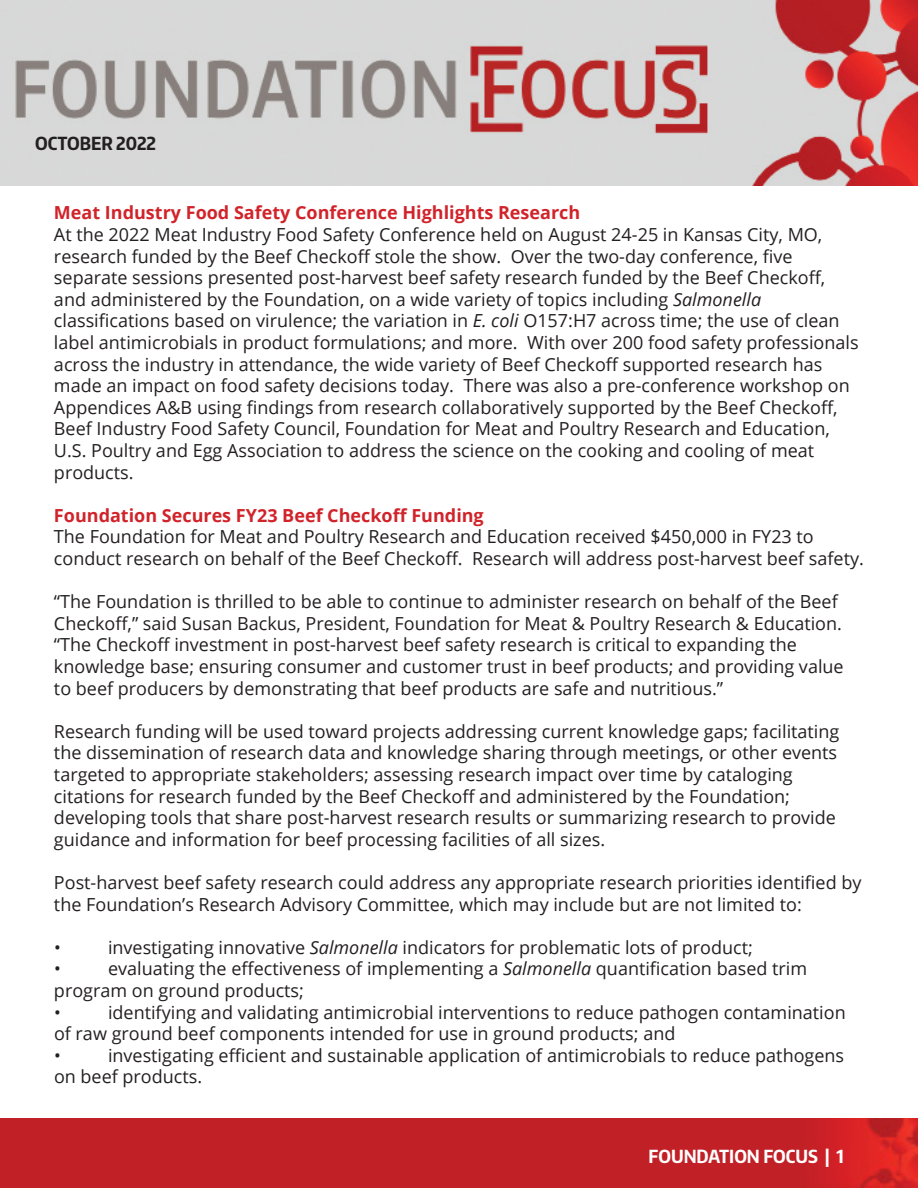
<style>
.page{position:relative;width:918px;height:1188px;background:#fff}
.page>*{position:absolute;margin:0;border:0;box-sizing:border-box;transform-origin:0 0}
.Paragraph_Style_1{font:18px/21.6px "Open Sans";color:#231f20}
.t1{font:700 18px "Open Sans";color:#d1232a}
.t2{font:700 18px "Encode Sans Condensed";color:#fff}
.t3{font:700 18px "Encode Sans Condensed";color:#231f20}
.s1{font-style:italic}
</style>
<div class="page">
<img style="left:0;top:1119px;width:918px;height:69px">
<img style="left:0;top:0;width:918px;height:186px">
<p class="t3" style="left:35px;top:131px;width:123px">OCTOBER 2022</p>
<p class="t1" style="left:54px;top:200px;width:528px">Meat Industry Food Safety Conference Highlights Research</p>
<p class="Paragraph_Style_1" style="left:54px;top:223px;width:806px">At the 2022 Meat Industry Food Safety Conference held on August 24-25 in Kansas City, MO, research funded by the Beef Checkoff stole the show. Over the two-day conference, five separate sessions presented post-harvest beef safety research funded by the Beef Checkoff, and administered by the Foundation, on a wide variety of topics including <span class="s1">Salmonella </span>classifications based on virulence; the variation in <span class="s1">E. coli</span> O157:H7 across time; the use of clean label antimicrobials in product formulations; and more. With over 200 food safety professionals across the industry in attendance, the wide variety of Beef Checkoff supported research has made an impact on food safety decisions today. There was also a pre-conference workshop on Appendices A&amp;B using findings from research collaboratively supported by the Beef Checkoff, Beef Industry Food Safety Council, Foundation for Meat and Poultry Research and Education, U.S. Poultry and Egg Association to address the science on the cooking and cooling of meat products.</p>
<p class="t1" style="left:54px;top:503px;width:431px">Foundation Secures FY23 Beef Checkoff Funding</p>
<p class="Paragraph_Style_1" style="left:54px;top:526px;width:811px">The Foundation for Meat and Poultry Research and Education received $450,000 in FY23 to conduct research on behalf of the Beef Checkoff. Research will address post-harvest beef safety.</p>
<p class="Paragraph_Style_1" style="left:54px;top:590px;width:791px">“The Foundation is thrilled to be able to continue to administer research on behalf of the Beef Checkoff,” said Susan Backus, President, Foundation for Meat &amp; Poultry Research &amp; Education. “The Checkoff investment in post-harvest beef safety research is critical to expanding the knowledge base; ensuring consumer and customer trust in beef products; and providing value to beef producers by demonstrating that beef products are safe and nutritious.”</p>
<p class="Paragraph_Style_1" style="left:54px;top:720px;width:787px">Research funding will be used toward projects addressing current knowledge gaps; facilitating the dissemination of research data and knowledge sharing through meetings, or other events targeted to appropriate stakeholders; assessing research impact over time by cataloging citations for research funded by the Beef Checkoff and administered by the Foundation; developing tools that share post-harvest research results or summarizing research to provide guidance and information for beef processing facilities of all sizes.</p>
<p class="Paragraph_Style_1" style="left:54px;top:871px;width:809px">Post-harvest beef safety research could address any appropriate research priorities identified by the Foundation’s Research Advisory Committee, which may include but are not limited to:</p>
<p class="Paragraph_Style_1" style="left:54px;top:936px;width:8px">•</p>
<p class="Paragraph_Style_1" style="left:108px;top:936px;width:646px">investigating innovative <span class="s1">Salmonella</span> indicators for problematic lots of product;</p>
<p class="Paragraph_Style_1" style="left:54px;top:958px;width:8px">•</p>
<p class="Paragraph_Style_1" style="left:54px;top:958px;width:755px;text-indent:54px">evaluating the effectiveness of implementing a <span class="s1">Salmonella</span> quantification based trim program on ground products;</p>
<p class="Paragraph_Style_1" style="left:54px;top:1001px;width:8px">•</p>
<p class="Paragraph_Style_1" style="left:54px;top:1001px;width:793px;text-indent:54px">identifying and validating antimicrobial interventions to reduce pathogen contamination of raw ground beef components intended for use in ground products; and</p>
<p class="Paragraph_Style_1" style="left:54px;top:1044px;width:8px">•</p>
<p class="Paragraph_Style_1" style="left:54px;top:1044px;width:792px;text-indent:54px">investigating efficient and sustainable application of antimicrobials to reduce pathogens on beef products.</p>
<p class="t2" style="left:649px;top:1144px;width:197px">FOUNDATION FOCUS | 1</p>
</div>
